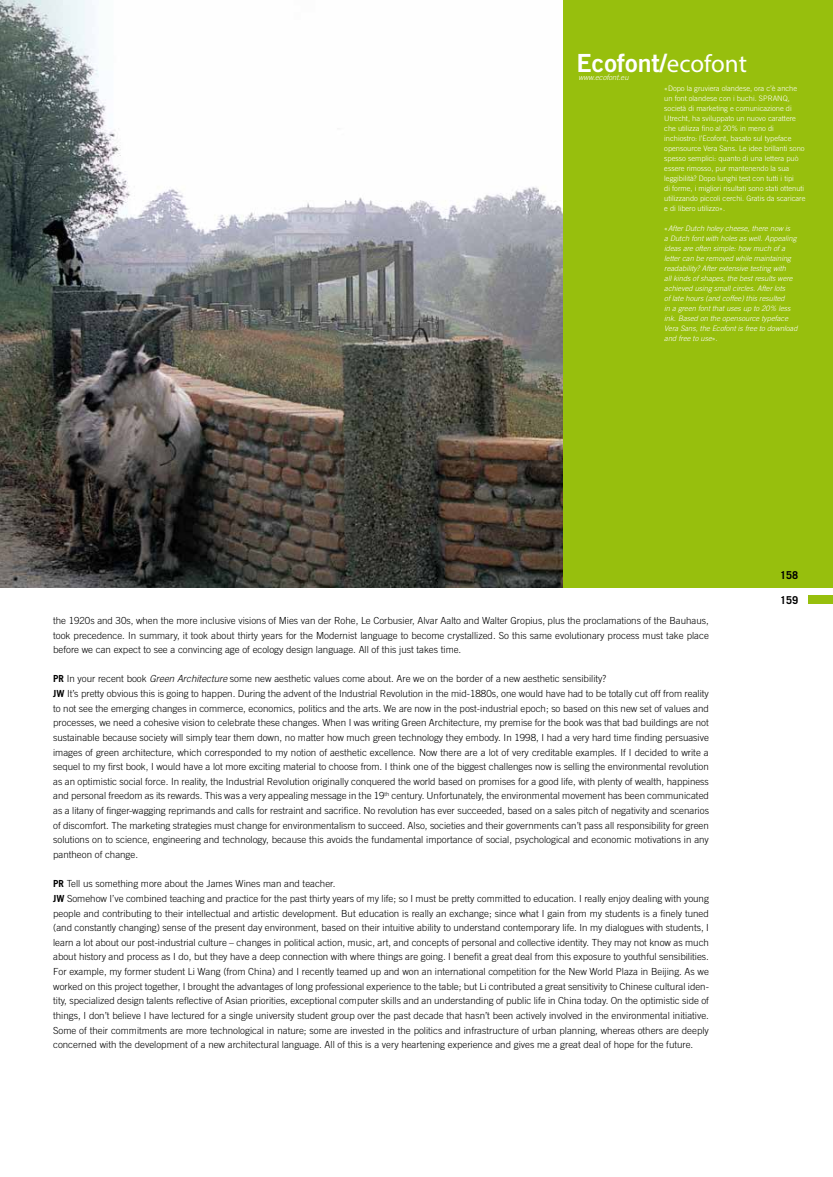
<style>
.page{position:relative;width:833px;height:1177px;background:#fff}
.page>*{position:absolute;margin:0;border:0;box-sizing:border-box;transform-origin:0 0}
.t1{font:25px "Trade Gothic LT Std Bd 2";color:#fff}
.t2{font:700 10.88px "Trade Gothic LT Std";color:#000}
.t3{font:300 9.75px/14.6px "Trade Gothic LT Std";color:#000}
.t4{font:300 7.5px/10px "Trade Gothic LT Std";color:#fff}
.t5{font:italic 300 7.5px/10px "Trade Gothic LT Std";color:#fff}
.s1{font-family:"Myriad Pro"}
.s2{font-style:normal}
.s3{font-weight:700}
.s4{font-style:italic}
</style>
<div class="page">
<div style="left:808px;top:595px;width:25px;height:9px;background:#97bf0d"></div>
<hr style="left:780px;top:587px;width:53px;height:1px;background:#000">
<img style="left:0;top:0;width:563px;height:587px">
<div style="left:563px;top:0;width:270px;height:587px;background:#97bf0d"></div>
<h1 class="t1" style="left:576px;top:48px;width:172px">Ecofont/<span class="s1">ecofont</span></h1>
<p class="t5" style="left:578px;top:73px;width:52px">www.ecofont.eu</p>
<p class="t4" style="left:664px;top:83px;width:143px">«Dopo la gruviera olandese, ora c’è anche un font olandese con i buchi. SPRANQ, società di marketing e comunicazione di Utrecht, ha sviluppato un nuovo carattere che utilizza fino al 20% in meno di inchiostro: l’Ecofont, basato sul typeface opensource Vera Sans. Le idee brillanti sono spesso semplici: quanto di una lettera può essere rimosso, pur mantenendo la sua leggibilità? Dopo lunghi test con tutti i tipi<br>di forme, i migliori risultati sono stati ottenuti utilizzando piccoli cerchi. Gratis da scaricare e di libero utilizzo».</p>
<p class="t5" style="left:664px;top:224px;width:135px"><span class="s2">«</span>After Dutch holey cheese, there now is<br>a Dutch font with holes as well. Appealing ideas are often simple: how much of a letter can be removed while maintaining readability? After extensive testing with<br>all kinds of shapes, the best results were achieved using small circles. After lots<br>of late hours (and coffee) this resulted<br>in a green font that uses up to 20% less ink. Based on the opensource typeface Vera Sans, the Ecofont is free to download and free to use<span class="s2">»</span>.</p>
<p class="t2" style="left:780px;top:568px;width:20px">158</p>
<p class="t3" style="left:53px;top:613px;width:657px;text-align:justify">the 1920s and 30s, when the more inclusive visions of Mies van der Rohe, Le Corbusier, Alvar Aalto and Walter Gropius, plus the proclamations of the Bauhaus, took precedence. In summary, it took about thirty years for the Modernist language to become crystallized. So this same evolutionary process must take place before we can expect to see a convincing age of ecology design language. All of this just takes time.</p>
<p class="t3" style="left:53px;top:671px;width:657px"><span class="s3">PR</span> In your recent book <span class="s4">Green Architecture</span> some new aesthetic values come about. Are we on the border of a new aesthetic sensibility?<br><span class="s3">JW</span> It’s pretty obvious this is going to happen. During the advent of the Industrial Revolution in the mid-1880s, one would have had to be totally cut off from reality to not see the emerging changes in commerce, economics, politics and the arts. We are now in the post-industrial epoch; so based on this new set of values and processes, we need a cohesive vision to celebrate these changes. When I was writing Green Architecture, my premise for the book was that bad buildings are not sustainable because society will simply tear them down, no matter how much green technology they embody. In 1998, I had a very hard time finding persuasive images of green architecture, which corresponded to my notion of aesthetic excellence. Now there are a lot of very creditable examples. If I decided to write a sequel to my first book, I would have a lot more exciting material to choose from. I think one of the biggest challenges now is selling the environmental revolution as an optimistic social force. In reality, the Industrial Revolution originally conquered the world based on promises for a good life, with plenty of wealth, happiness and personal freedom as its rewards. This was a very appealing message in the 19<sup>th</sup> century. Unfortunately, the environmental movement has been communicated as a litany of finger-wagging reprimands and calls for restraint and sacrifice. No revolution has ever succeeded, based on a sales pitch of negativity and scenarios of discomfort. The marketing strategies must change for environmentalism to succeed. Also, societies and their governments can’t pass all responsibility for green solutions on to science, engineering and technology, because this avoids the fundamental importance of social, psychological and economic motivations in any pantheon of change.</p>
<p class="t3" style="left:53px;top:876px;width:657px"><span class="s3">PR</span> Tell us something more about the James Wines man and teacher.<br><span class="s3">JW</span> Somehow I’ve combined teaching and practice for the past thirty years of my life; so I must be pretty committed to education. I really enjoy dealing with young people and contributing to their intellectual and artistic development. But education is really an exchange; since what I gain from my students is a finely tuned (and constantly changing) sense of the present day environment, based on their intuitive ability to understand contemporary life. In my dialogues with students, I learn a lot about our post-industrial culture – changes in political action, music, art, and concepts of personal and collective identity. They may not know as much about history and process as I do, but they have a deep connection with where things are going. I benefit a great deal from this exposure to youthful sensibilities.<br>For example, my former student Li Wang (from China) and I recently teamed up and won an international competition for the New World Plaza in Beijing. As we worked on this project together, I brought the advantages of long professional experience to the table; but Li contributed a great sensitivity to Chinese cultural iden&shy;tity, specialized design talents reflective of Asian priorities, exceptional computer skills and an understanding of public life in China today. On the optimistic side of things, I don’t believe I have lectured for a single university student group over the past decade that hasn’t been actively involved in the environmental initiative.<br>Some of their commitments are more technological in nature; some are invested in the politics and infrastructure of urban planning, whereas others are deeply concerned with the development of a new architectural language. All of this is a very heartening experience and gives me a great deal of hope for the future.</p>
<p class="t2" style="left:780px;top:593px;width:20px">159</p>
</div>
